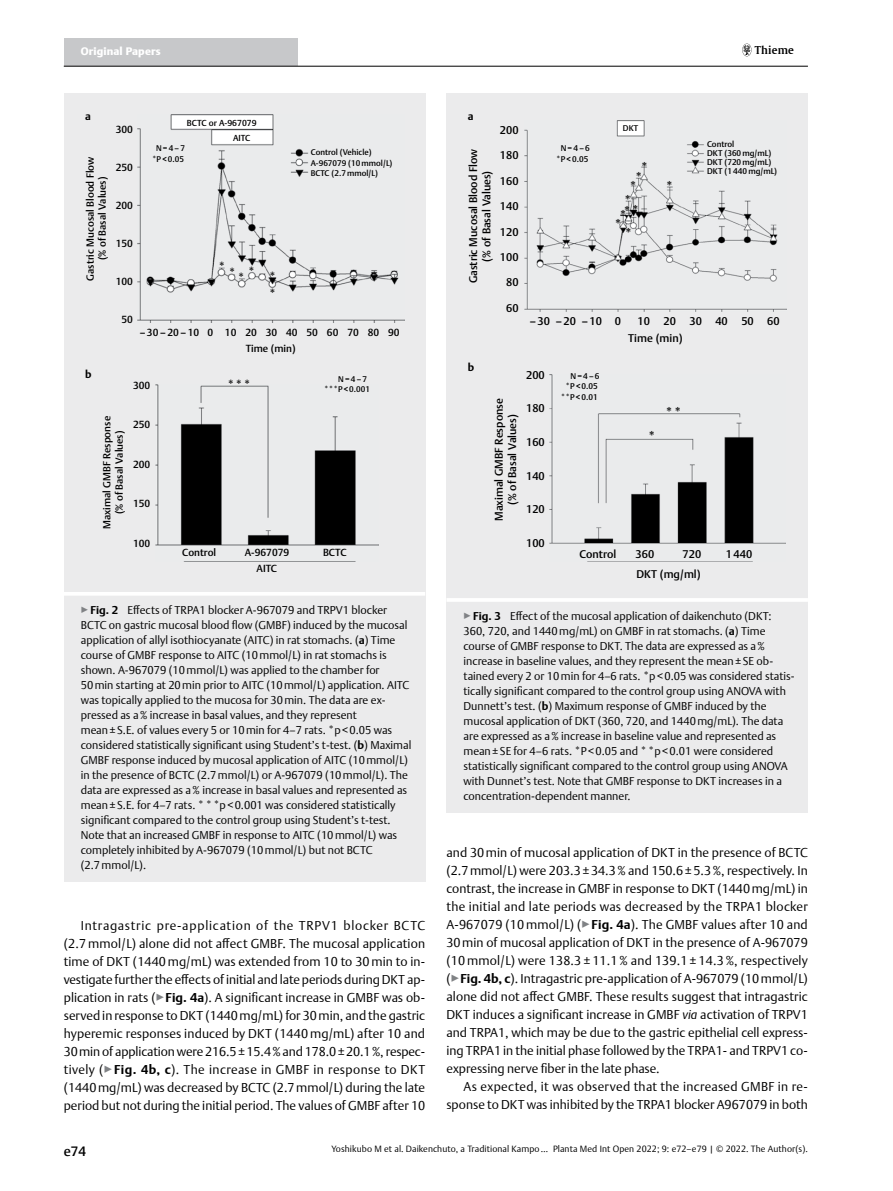
<style>
.page{position:relative;width:893px;height:1191px;background:#fff}
.page>*{position:absolute;margin:0;border:0;box-sizing:border-box;transform-origin:0 0}
.t1{font:500 14.25px/20.2px "Thieme Argo 2011";color:#000;text-align:center}
.t2{font:500 13.5px "Thieme Argo 2011";color:#000}
.t3{font:500 13.35px/20.7px "Thieme Argo 2011";color:#000;text-align:right}
.t4{font:300 12.75px/18px "Thieme Argo 2011";color:#000;text-align:justify}
.t5{font:300 11.25px/15px "Thieme Argo 2011";color:#000}
.t6{font:500 11.1px/13.4px "Thieme Argo 2011";color:#000;text-align:center}
.t7{font:900 10.8px "Thieme Argo 2011";letter-spacing:.01em;color:#fff}
.t8{font:600 10.8px "Thieme Gulliver 2011";letter-spacing:.01em;color:#000}
.t9{font:700 10.8px "Thieme Argo 2011";color:#000}
.t10{font:500 10.2px/12.3px "Thieme Argo 2011";color:#000;text-align:center}
.t11{font:300 9px "Thieme Argo 2011";letter-spacing:.01em;color:#000}
.t12{font:500 8.55px/14.9px "Thieme Argo 2011";color:#000}
.t13{font:500 8.25px/9.8px "Thieme Argo 2011";color:#000;text-align:center}
.t14{font:500 8.1px/10.2px "Thieme Argo 2011";color:#000}
.s1{color:#808285}
.s2{font-weight:700}
.s3{font-style:italic}
</style>
<div class="page">
<div style="left:64px;top:38px;width:234px;height:28px;background:#c7c8ca"></div>
<hr style="left:64px;top:66px;width:744px;height:1px;background:#000">
<svg style="left:742px;top:44px;width:9px;height:12px"></svg>
<div style="left:64px;top:592px;width:361px;height:289px;background:#ebebec"></div>
<hr style="left:64px;top:592px;width:361px;height:3px;background:#fff">
<div style="left:64px;top:94px;width:361px;height:498px;background:#ebebec"></div>
<img style="left:137px;top:115px;width:267px;height:207px">
<img style="left:155px;top:384px;width:223px;height:162px">
<div style="left:446px;top:598px;width:362px;height:214px;background:#ebebec"></div>
<hr style="left:446px;top:598px;width:362px;height:4px;background:#fff">
<div style="left:446px;top:94px;width:362px;height:504px;background:#ebebec"></div>
<img style="left:524px;top:120px;width:263px;height:192px">
<img style="left:550px;top:375px;width:235px;height:169px">
<p class="t7" style="left:81px;top:44px;width:81px">Original Papers</p>
<p class="t8" style="left:755px;top:42px;width:40px">Thieme</p>
<p class="t9" style="left:85px;top:109px;width:7px">a</p>
<p class="t10" style="left:116px;top:123px;width:19px">300</p>
<p class="t12" style="left:233px;top:115px;width:25px;text-indent:-46px">BCTC or A-967079<br>AITC</p>
<p class="t14" style="left:156px;top:143px;width:30px">N=4–7</p>
<p class="t14" style="left:311px;top:147px;width:83px">Control (Vehicle)<br>A-967079 (10 mmol/L)<br>BCTC (2.7 mmol/L)</p>
<p class="t14" style="left:152px;top:153px;width:33px">*P &lt;0.05</p>
<p class="t10" style="left:84px;top:280px;width:125px;rotate:-90deg">Gastric Mucosal Blood Flow (% of Basal Values)</p>
<p class="t10" style="left:116px;top:161px;width:19px">250</p>
<p class="t10" style="left:116px;top:199px;width:19px">200</p>
<p class="t10" style="left:116px;top:237px;width:19px">150</p>
<p class="t3" style="left:218px;top:263px;width:60px">**** * *</p>
<p class="t10" style="left:140px;top:326px;width:119px">–30–20–10 0 10 20</p>
<p class="t10" style="left:116px;top:275px;width:19px">100</p>
<p class="t10" style="left:121px;top:313px;width:13px">50</p>
<p class="t10" style="left:266px;top:326px;width:135px">30 40 50 60 70 80 90</p>
<p class="t9" style="left:85px;top:367px;width:8px">b</p>
<p class="t10" style="left:101px;top:529px;width:114px;rotate:-90deg">Maximal GMBF Response (% of Basal Values)</p>
<p class="t10" style="left:133px;top:379px;width:19px">300</p>
<p class="t10" style="left:133px;top:418px;width:19px">250</p>
<p class="t10" style="left:133px;top:458px;width:19px">200</p>
<p class="t10" style="left:133px;top:497px;width:19px">150</p>
<p class="t10" style="left:133px;top:537px;width:19px">100</p>
<p class="t10" style="left:246px;top:342px;width:51px">Time (min)</p>
<p class="t3" style="left:227px;top:374px;width:25px">***</p>
<p class="t14" style="left:324px;top:373px;width:47px;text-indent:14px">N=4–7 ***P&lt; 0.001</p>
<p class="t10" style="left:182px;top:546px;width:35px">Control</p>
<p class="t10" style="left:245px;top:546px;width:46px">A-967079</p>
<p class="t10" style="left:323px;top:546px;width:25px">BCTC</p>
<p class="t10" style="left:257px;top:562px;width:22px">AITC</p>
<p class="t5" style="left:81px;top:602px;width:332px"><span class="s1">▶</span><span class="s2">Fig. 2</span> Effects of TRPA1 blocker A-967079 and TRPV1 blocker BCTC on gastric mucosal blood flow (GMBF) induced by the mucosal application of allyl isothiocyanate (AITC) in rat stomachs. (<span class="s2">a</span>) Time course of GMBF response to AITC (10mmol/L) in rat stomachs is shown. A-967079 (10mmol/L) was applied to the chamber for 50min starting at 20min prior to AITC (10mmol/L) application. AITC was topically applied to the mucosa for 30min. The data are ex&shy;pressed as a% increase in basal values, and they represent mean±S.E. of values every 5 or 10min for 4–7 rats. *p&lt;0.05 was considered statistically significant using Student’s t-test. (<span class="s2">b</span>) Maximal GMBF response induced by mucosal application of AITC (10mmol/L) in the presence of BCTC (2.7mmol/L) or A-967079 (10mmol/L). The data are expressed as a% increase in basal values and represented as mean±S.E. for 4–7 rats. ***p&lt;0.001 was considered statistically significant compared to the control group using Student’s t-test.<br>Note that an increased GMBF in response to AITC (10mmol/L) was completely inhibited by A-967079 (10mmol/L) but not BCTC (2.7mmol/L).</p>
<p class="t4" style="left:64px;top:916px;width:363px;text-indent:17px">Intragastric pre-application of the TRPV1 blocker BCTC (2.7 mmol/L) alone did not affect GMBF. The mucosal application time of DKT (1440mg/mL) was extended from 10 to 30min to in&shy;vestigate further the effects of initial and late periods during DKT ap&shy;plication in rats (<span class="s1">▶</span><span class="s2">Fig. 4a</span>). A significant increase in GMBF was ob&shy;served in response to DKT (1440mg/mL) for 30min, and the gastric hyperemic responses induced by DKT (1440 mg/mL) after 10 and 30min of application were 216.5±15.4% and 178.0±20.1%, respec&shy;tively (<span class="s1">▶</span><span class="s2">Fig. 4b, c</span>). The increase in GMBF in response to DKT (1440mg/mL) was decreased by BCTC (2.7mmol/L) during the late period but not during the initial period. The values of GMBF after 10</p>
<p class="t9" style="left:468px;top:109px;width:7px">a</p>
<p class="t6" style="left:500px;top:124px;width:20px">200</p>
<p class="t13" style="left:623px;top:123px;width:17px">DKT</p>
<p class="t13" style="left:707px;top:139px;width:29px">Control</p>
<p class="t13" style="left:561px;top:143px;width:31px">N=4–6</p>
<p class="t6" style="left:466px;top:283px;width:136px;rotate:-90deg">Gastric Mucosal Blood Flow (% of Basal Values)</p>
<p class="t6" style="left:500px;top:148px;width:20px">180</p>
<p class="t13" style="left:707px;top:148px;width:66px">DKT (360 mg/mL)</p>
<p class="t6" style="left:500px;top:174px;width:20px">160</p>
<p class="t6" style="left:500px;top:199px;width:20px">140</p>
<p class="t13" style="left:556px;top:154px;width:34px">*P &lt;0.05</p>
<p class="t13" style="left:707px;top:157px;width:66px">DKT (720 mg/mL)</p>
<p class="t1" style="left:640px;top:157px;width:10px">*</p>
<p class="t13" style="left:707px;top:166px;width:72px">DKT (1 440 mg/mL)</p>
<p class="t1" style="left:635px;top:168px;width:10px">*</p>
<p class="t1" style="left:629px;top:176px;width:10px">*</p>
<p class="t1" style="left:665px;top:176px;width:10px">*</p>
<p class="t1" style="left:624px;top:191px;width:10px">*</p>
<p class="t1" style="left:619px;top:203px;width:15px">** *</p>
<p class="t1" style="left:632px;top:200px;width:10px">*</p>
<p class="t1" style="left:614px;top:214px;width:10px">*</p>
<p class="t6" style="left:500px;top:225px;width:20px">120</p>
<p class="t6" style="left:500px;top:250px;width:20px">100</p>
<p class="t6" style="left:506px;top:276px;width:14px">80</p>
<p class="t6" style="left:506px;top:302px;width:14px">60</p>
<p class="t6" style="left:530px;top:314px;width:93px">–30 –20 –10 0</p>
<p class="t6" style="left:637px;top:314px;width:144px">10 20 30 40 50 60</p>
<p class="t9" style="left:468px;top:359px;width:8px">b</p>
<p class="t6" style="left:526px;top:368px;width:20px">200</p>
<p class="t6" style="left:526px;top:401px;width:20px">180</p>
<p class="t6" style="left:526px;top:435px;width:20px">160</p>
<p class="t6" style="left:526px;top:469px;width:20px">140</p>
<p class="t6" style="left:492px;top:521px;width:124px;rotate:-90deg">Maximal GMBF Response (% of Basal Values)</p>
<p class="t6" style="left:526px;top:502px;width:20px">120</p>
<p class="t6" style="left:526px;top:536px;width:20px">100</p>
<p class="t13" style="left:566px;top:371px;width:35px">N=4–6 *P &lt;0.05</p>
<p class="t13" style="left:561px;top:392px;width:38px">**P &lt;0.01</p>
<p class="t6" style="left:628px;top:331px;width:56px">Time (min)</p>
<p class="t1" style="left:648px;top:427px;width:10px">*</p>
<p class="t1" style="left:665px;top:402px;width:18px">**</p>
<p class="t6" style="left:579px;top:547px;width:38px">Control</p>
<p class="t6" style="left:636px;top:547px;width:20px">360</p>
<p class="t6" style="left:636px;top:543px;width:66px;line-height:20.5px;text-align:right">720<br>DKT (mg/ml)</p>
<p class="t6" style="left:726px;top:547px;width:28px">1 440</p>
<p class="t5" style="left:463px;top:608px;width:333px"><span class="s1">▶</span><span class="s2">Fig. 3</span> Effect of the mucosal application of daikenchuto (DKT:<br>360, 720, and 1440mg/mL) on GMBF in rat stomachs. (<span class="s2">a</span>) Time course of GMBF response to DKT. The data are expressed as a% increase in baseline values, and they represent the mean±SE ob&shy;tained every 2 or 10min for 4–6 rats. *p&lt;0.05 was considered statis&shy;tically significant compared to the control group using ANOVA with Dunnett’s test. (<span class="s2">b</span>) Maximum response of GMBF induced by the mucosal application of DKT (360, 720, and 1440mg/mL). The data are expressed as a% increase in baseline value and represented as mean±SE for 4–6 rats. *P&lt;0.05 and **p&lt;0.01 were considered statistically significant compared to the control group using ANOVA with Dunnet’s test. Note that GMBF response to DKT increases in a concentration-dependent manner.</p>
<p class="t4" style="left:446px;top:843px;width:363px">and 30min of mucosal application of DKT in the presence of BCTC (2.7mmol/L) were 203.3±34.3% and 150.6±5.3%, respectively. In contrast, the increase in GMBF in response to DKT (1440mg/mL) in the initial and late periods was decreased by the TRPA1 blocker A-967079 (10 mmol/L) (<span class="s1">▶</span><span class="s2">Fig. 4a</span>). The GMBF values after 10 and 30min of mucosal application of DKT in the presence of A-967079 (10 mmol/L) were 138.3 ± 11.1% and 139.1 ± 14.3%, respectively (<span class="s1">▶</span><span class="s2">Fig. 4b, c</span>). Intragastric pre-application of A-967079 (10mmol/L) alone did not affect GMBF. These results suggest that intragastric DKT induces a significant increase in GMBF <span class="s3">via</span> activation of TRPV1 and TRPA1, which may be due to the gastric epithelial cell express&shy;ing TRPA1 in the initial phase followed by the TRPA1- and TRPV1 co&shy;expressing nerve fiber in the late phase.</p>
<p class="t4" style="left:446px;top:1077px;width:363px;text-align:right">As expected, it was observed that the increased GMBF in re&shy;sponse to DKT was inhibited by the TRPA1 blocker A967079 in both</p>
<p class="t2" style="left:64px;top:1142px;width:24px">e74</p>
<p class="t11" style="left:331px;top:1143px;width:478px">Yoshikubo M et al. Daikenchuto, a Traditional Kampo … Planta Med Int Open 2022; 9: e72–e79 | © 2022. The Author(s).</p>
</div>
